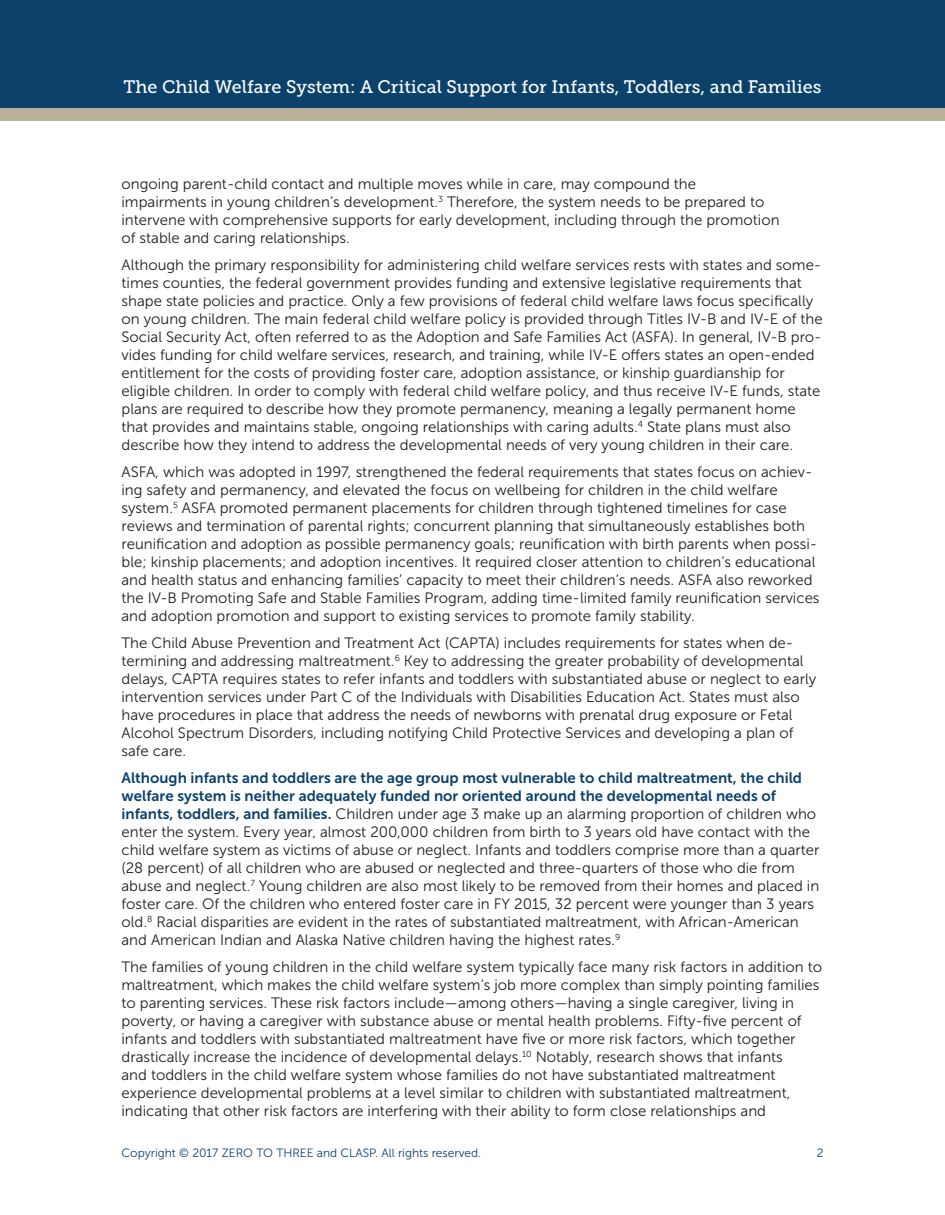
<style>
.page{position:relative;width:945px;height:1215px;background:#fff}
.page>*{position:absolute;margin:0;border:0;box-sizing:border-box;transform-origin:0 0}
.t1{font:18px "Museo Slab 500";color:#fff}
.Body_copy{font:15px/18px "Museo Sans 300";color:#231f20}
.t2{font:12px "Museo Sans 300";color:#0c416c}
.s1{font-family:"Museo Sans 700";color:#0c416c}
</style>
<div class="page">
<div style="left:0;top:94px;width:945px;height:28px;background:#bab199"></div>
<div style="left:0;top:0;width:945px;height:108px;background:#0c416c"></div>
<p class="t1" style="left:124px;top:77px;width:699px">The Child Welfare System: A Critical Support for Infants, Toddlers, and Families</p>
<p class="Body_copy" style="left:122px;top:175px;width:660px">ongoing parent-child contact and multiple moves while in care, may compound the impairments in young children’s development.<sup>3</sup> Therefore, the system needs to be prepared to intervene with comprehensive supports for early development, including through the promotion of stable and caring relationships.</p>
<p class="Body_copy" style="left:122px;top:256px;width:703px">Although the primary responsibility for administering child welfare services rests with states and some&shy;times counties, the federal government provides funding and extensive legislative requirements that shape state policies and practice. Only a few provisions of federal child welfare laws focus specifically on young children. The main federal child welfare policy is provided through Titles IV-B and IV-E of the Social Security Act, often referred to as the Adoption and Safe Families Act (ASFA). In general, IV-B pro&shy;vides funding for child welfare services, research, and training, while IV-E offers states an open-ended entitlement for the costs of providing foster care, adoption assistance, or kinship guardianship for eligible children. In order to comply with federal child welfare policy, and thus receive IV-E funds, state plans are required to describe how they promote permanency, meaning a legally permanent home that provides and maintains stable, ongoing relationships with caring adults.<sup>4</sup> State plans must also describe how they intend to address the developmental needs of very young children in their care.</p>
<p class="Body_copy" style="left:122px;top:463px;width:700px">ASFA, which was adopted in 1997, strengthened the federal requirements that states focus on achiev&shy;ing safety and permanency, and elevated the focus on wellbeing for children in the child welfare system.<sup>5</sup> ASFA promoted permanent placements for children through tightened timelines for case reviews and termination of parental rights; concurrent planning that simultaneously establishes both reunification and adoption as possible permanency goals; reunification with birth parents when possi&shy;ble; kinship placements; and adoption incentives. It required closer attention to children’s educational and health status and enhancing families’ capacity to meet their children’s needs. ASFA also reworked the IV-B Promoting Safe and Stable Families Program, adding time-limited family reunification services and adoption promotion and support to existing services to promote family stability.</p>
<p class="Body_copy" style="left:122px;top:634px;width:696px">The Child Abuse Prevention and Treatment Act (CAPTA) includes requirements for states when de&shy;termining and addressing maltreatment.<sup>6</sup> Key to addressing the greater probability of developmental delays, CAPTA requires states to refer infants and toddlers with substantiated abuse or neglect to early intervention services under Part C of the Individuals with Disabilities Education Act. States must also have procedures in place that address the needs of newborns with prenatal drug exposure or Fetal Alcohol Spectrum Disorders, including notifying Child Protective Services and developing a plan of safe care.</p>
<p class="Body_copy" style="left:122px;top:769px;width:700px"><span class="s1">Although infants and toddlers are the age group most vulnerable to child maltreatment, the child welfare system is neither adequately funded nor oriented around the developmental needs of infants, toddlers, and families.</span> Children under age 3 make up an alarming proportion of children who enter the system. Every year, almost 200,000 children from birth to 3 years old have contact with the child welfare system as victims of abuse or neglect. Infants and toddlers comprise more than a quarter (28 percent) of all children who are abused or neglected and three-quarters of those who die from abuse and neglect.<sup>7</sup> Young children are also most likely to be removed from their homes and placed in foster care. Of the children who entered foster care in FY 2015, 32 percent were younger than 3 years old.<sup>8</sup> Racial disparities are evident in the rates of substantiated maltreatment, with African-American and American Indian and Alaska Native children having the highest rates.<sup>9</sup></p>
<p class="Body_copy" style="left:122px;top:958px;width:702px">The families of young children in the child welfare system typically face many risk factors in addition to maltreatment, which makes the child welfare system’s job more complex than simply pointing families to parenting services. These risk factors include—among others—having a single caregiver, living in poverty, or having a caregiver with substance abuse or mental health problems. Fifty-five percent of infants and toddlers with substantiated maltreatment have five or more risk factors, which together drastically increase the incidence of developmental delays.<sup>10</sup> Notably, research shows that infants<br>and toddlers in the child welfare system whose families do not have substantiated maltreatment experience developmental problems at a level similar to children with substantiated maltreatment, indicating that other risk factors are interfering with their ability to form close relationships and</p>
<p class="t2" style="left:122px;top:1146px;width:361px">Copyright © 2017 ZERO TO THREE and CLASP. All rights reserved.</p>
<p class="t2" style="left:817px;top:1146px;width:8px">2</p>
</div>
